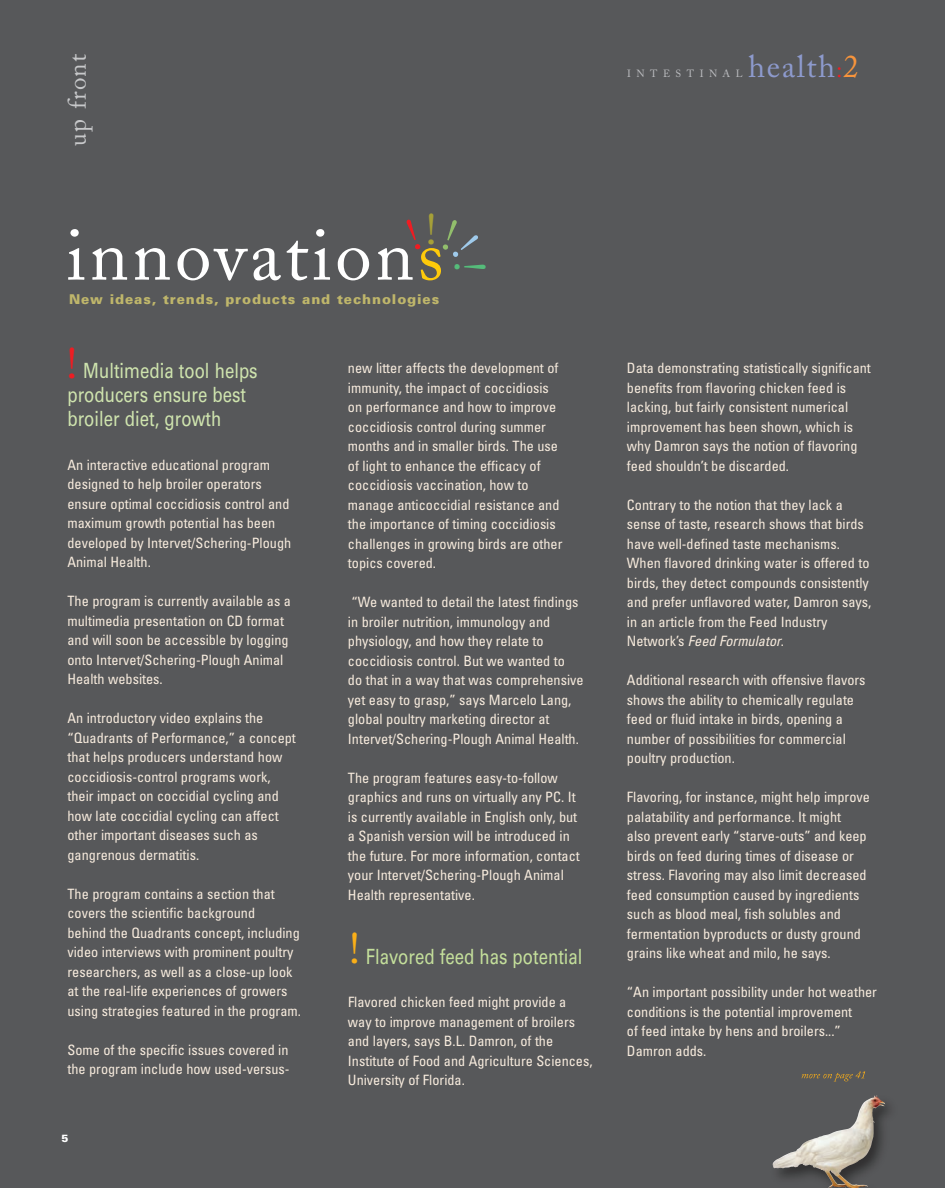
<style>
.page{position:relative;width:945px;height:1188px;background:#57585a}
.page>*{position:absolute;margin:0;border:0;box-sizing:border-box;transform-origin:0 0}
.t1{font:73.35px "Adobe Caslon";letter-spacing:.05em;color:#fff}
.t2{font:44.85px "Adobe Caslon";color:#a6a038}
.t3{font:44.85px "Adobe Caslon";color:#55bc7a}
.t4{font:44.85px "Adobe Caslon";color:#ee1d23}
.t5{font:44.85px "Adobe Caslon";color:#faaf18}
.t6{font:31.5px "Adobe Caslon";letter-spacing:.05em;color:#8d9acd}
.t7{font:25.2px "Adobe Caslon";letter-spacing:.05em;color:#c7c8ca}
.t8{font:21px/24px "Univers";color:#cfe4ae;scale:.8 1}
.t9{font:21px "Univers";color:#c4df9b;scale:.8 1}
.t10{font:condensed 14.25px/19.5px "Univers";color:#f7ebdd}
.t11{font:900 13.5px "Univers";letter-spacing:.065em;color:#bfb66b}
.t12{font:900 10.5px "Univers";color:#fff}
.t13{font:10.35px "Adobe Caslon";letter-spacing:.535em;color:#bcbdc0}
.s1{color:#feca0a}
.s2{font-size:22.65px;color:#ee1d23}
.s3{color:#f7943c}
.s4{font-style:italic}
</style>
<div class="page">
<img style="left:772px;top:1072px;width:118px;height:94px">
<img style="left:802px;top:1074px;width:35px;height:7px">
<img style="left:773px;top:1095px;width:112px;height:93px">
<h3 class="t7" style="left:68px;top:146px;width:93px;rotate:-90deg">up front</h3>
<h2 class="t2" style="left:426px;top:212px;width:13px">!</h2>
<h1 class="t1" style="left:66px;top:228px;width:379px">innovation<span class="s1">s</span></h1>
<p class="t11" style="left:69px;top:294px;width:372px">New ideas, trends, products and technologies</p>
<h2 class="t3" style="left:487px;top:261px;width:13px;rotate:90deg">!</h2>
<h2 class="t4" style="left:66px;top:346px;width:13px">!</h2>
<h3 class="t8" style="left:68px;top:361px;width:239px;text-indent:16px">Multimedia tool helps producers ensure best broiler diet, growth</h3>
<p class="t10" style="left:68px;top:456px;width:225px">An interactive educational program designed to help broiler operators ensure optimal coccidiosis control and maximum growth potential has been developed by Intervet/Schering-Plough Animal Health.</p>
<p class="t10" style="left:67px;top:593px;width:225px">The program is currently available as a multimedia presentation on CD format and will soon be accessible by logging onto Intervet/Schering-Plough Animal Health websites.</p>
<p class="t10" style="left:67px;top:710px;width:230px">An introductory video explains the “Quadrants of Performance,” a concept that helps producers understand how coccidiosis-control programs work, their impact on coccidial cycling and how late coccidial cycling can affect other important diseases such as gangrenous dermatitis.</p>
<p class="t10" style="left:68px;top:885px;width:235px">The program contains a section that covers the scientific background<br>behind the Quadrants concept, including video interviews with prominent poultry researchers, as well as a close-up look at the real-life experiences of growers using strategies featured in the program.</p>
<p class="t10" style="left:67px;top:1041px;width:224px">Some of the specific issues covered in the program include how used-versus-</p>
<p class="t12" style="left:61px;top:1134px;width:9px">5</p>
<p class="t10" style="left:348px;top:360px;width:216px">new litter affects the development of immunity, the impact of coccidiosis on performance and how to improve coccidiosis control during summer months and in smaller birds. The use of light to enhance the efficacy of coccidiosis vaccination, how to manage anticoccidial resistance and the importance of timing coccidiosis challenges in growing birds are other topics covered.</p>
<p class="t10" style="left:348px;top:594px;width:237px">“We wanted to detail the latest findings in broiler nutrition, immunology and physiology, and how they relate to coccidiosis control. But we wanted to<br>do that in a way that was comprehensive yet easy to grasp,” says Marcelo Lang, global poultry marketing director at Intervet/Schering-Plough Animal Health.</p>
<p class="t10" style="left:348px;top:769px;width:233px">The program features easy-to-follow graphics and runs on virtually any PC. It is currently available in English only, but a Spanish version will be introduced in the future. For more information, contact your Intervet/Schering-Plough Animal Health representative.</p>
<h2 class="t5" style="left:349px;top:931px;width:13px">!</h2>
<h3 class="t9" style="left:366px;top:949px;width:272px">Flavored feed has potential</h3>
<p class="t10" style="left:348px;top:994px;width:246px">Flavored chicken feed might provide a way to improve management of broilers and layers, says B.L. Damron, of the Institute of Food and Agriculture Sciences, University of Florida.</p>
<h3 class="t6" style="left:748px;top:54px;width:112px">health<span class="s2">:</span><span class="s3">2</span></h3>
<p class="t13" style="left:627px;top:69px;width:117px">INTESTINAL</p>
<p class="t10" style="left:627px;top:360px;width:245px">Data demonstrating statistically significant benefits from flavoring chicken feed is lacking, but fairly consistent numerical improvement has been shown, which is why Damron says the notion of flavoring feed shouldn’t be discarded.</p>
<p class="t10" style="left:627px;top:496px;width:246px">Contrary to the notion that they lack a sense of taste, research shows that birds have well-defined taste mechanisms.<br>When flavored drinking water is offered to birds, they detect compounds consistently and prefer unflavored water, Damron says, in an article from the Feed Industry Network’s <span class="s4">Feed Formulator</span>.</p>
<p class="t10" style="left:627px;top:672px;width:240px">Additional research with offensive flavors shows the ability to chemically regulate feed or fluid intake in birds, opening a number of possibilities for commercial poultry production.</p>
<p class="t10" style="left:627px;top:789px;width:244px">Flavoring, for instance, might help improve palatability and performance. It might<br>also prevent early “starve-outs” and keep birds on feed during times of disease or stress. Flavoring may also limit decreased feed consumption caused by ingredients such as blood meal, fish solubles and fermentation byproducts or dusty ground grains like wheat and milo, he says.</p>
<p class="t10" style="left:627px;top:984px;width:252px">“An important possibility under hot weather conditions is the potential improvement<br>of feed intake by hens and broilers...” Damron adds.</p>
</div>
